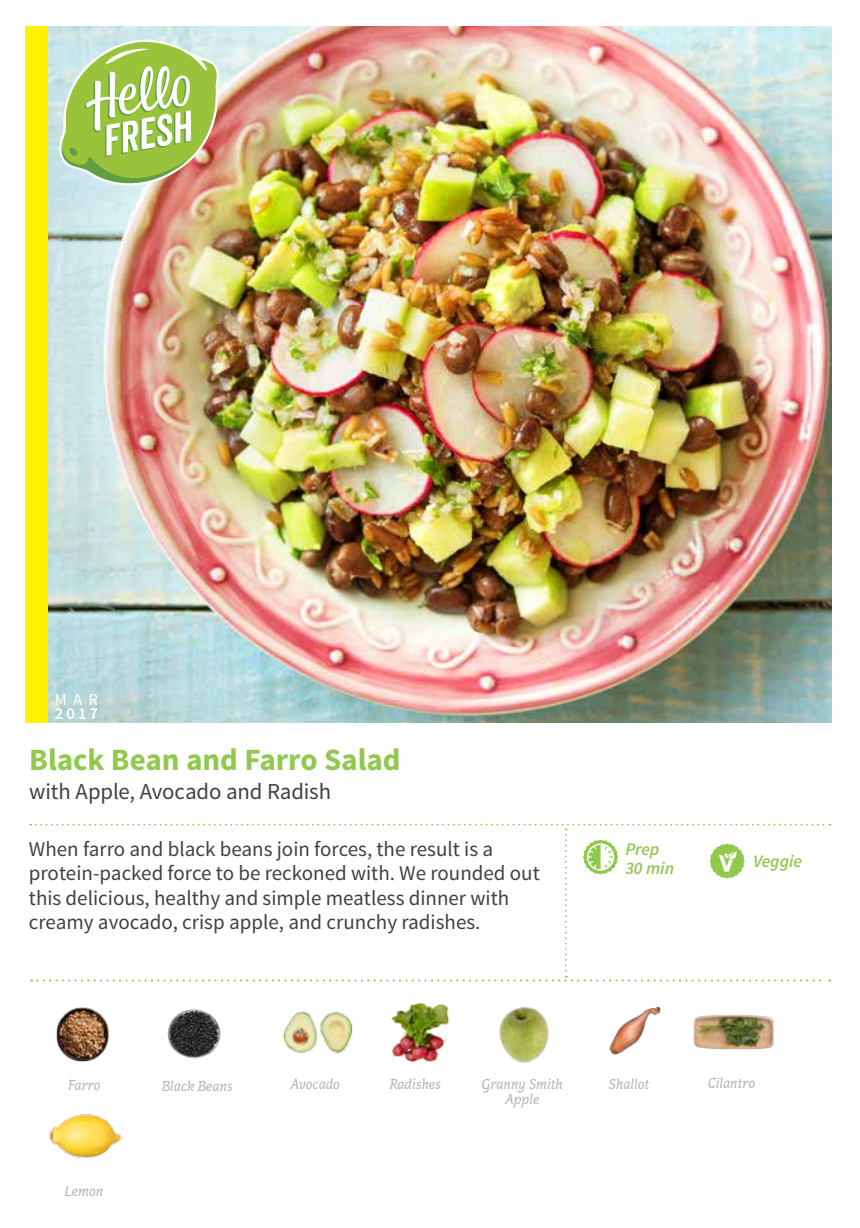
<style>
.page{position:relative;width:860px;height:1228px;background:#fff}
.page>*{position:absolute;margin:0;border:0;box-sizing:border-box;transform-origin:0 0}
.t1{font:700 30.97px "Source Sans Pro";letter-spacing:-.005em;color:#91c84e}
.t2{font:22.75px "Source Sans Pro";letter-spacing:-.005em;color:#414042}
.t3{font:21px/24.5px "Source Sans Pro";color:#414042}
.t4{font:italic 600 17.5px/18.6px "Source Sans Pro";color:#91c84e}
.t5{font:600 16.62px "Source Sans Pro";color:#fff}
.t6{font:16.62px "Source Sans Pro";color:#fff}
.t7{font:italic 14.88px/14.5px "Capucine Basic";color:#b1b4b6;text-align:center}
</style>
<div class="page">
<img style="left:48px;top:27px;width:783px;height:696px">
<div style="left:26px;top:27px;width:22px;height:696px;background:#fff200"></div>
<svg style="left:55px;top:39px;width:164px;height:158px"></svg>
<svg style="left:30px;top:823px;width:800px;height:158px"></svg>
<img style="left:56px;top:1007px;width:53px;height:55px">
<img style="left:167px;top:1009px;width:54px;height:50px">
<img style="left:282px;top:1010px;width:71px;height:43px">
<img style="left:391px;top:1002px;width:59px;height:61px">
<img style="left:49px;top:1114px;width:73px;height:45px">
<img style="left:499px;top:1006px;width:50px;height:57px">
<img style="left:609px;top:1006px;width:52px;height:49px">
<img style="left:693px;top:1014px;width:80px;height:36px">
<p class="t6" style="left:55px;top:689px;width:45px">MAR</p>
<p class="t5" style="left:55px;top:702px;width:45px">2017</p>
<h1 class="t1" style="left:29px;top:739px;width:373px">Black Bean and Farro Salad</h1>
<p class="t2" style="left:29px;top:777px;width:303px">with Apple, Avocado and Radish</p>
<p class="t3" style="left:29px;top:836px;width:512px">When farro and black beans join forces, the result is a protein-packed force to be reckoned with. We rounded out this delicious, healthy and simple meatless dinner with creamy avocado, crisp apple, and crunchy radishes.</p>
<p class="t4" style="left:625px;top:840px;width:50px">Prep<br>30 min</p>
<p class="t4" style="left:752px;top:852px;width:50px">Veggie</p>
<p class="t7" style="left:68px;top:1077px;width:34px">Farro</p>
<p class="t7" style="left:162px;top:1079px;width:73px">Black Beans</p>
<p class="t7" style="left:290px;top:1077px;width:51px">Avocado</p>
<p class="t7" style="left:389px;top:1077px;width:53px">Radishes</p>
<p class="t7" style="left:64px;top:1184px;width:40px">Lemon</p>
<p class="t7" style="left:481px;top:1077px;width:83px">Granny Smith<br>Apple</p>
<p class="t7" style="left:608px;top:1077px;width:42px">Shallot</p>
<p class="t7" style="left:707px;top:1076px;width:49px">Cilantro</p>
</div>
